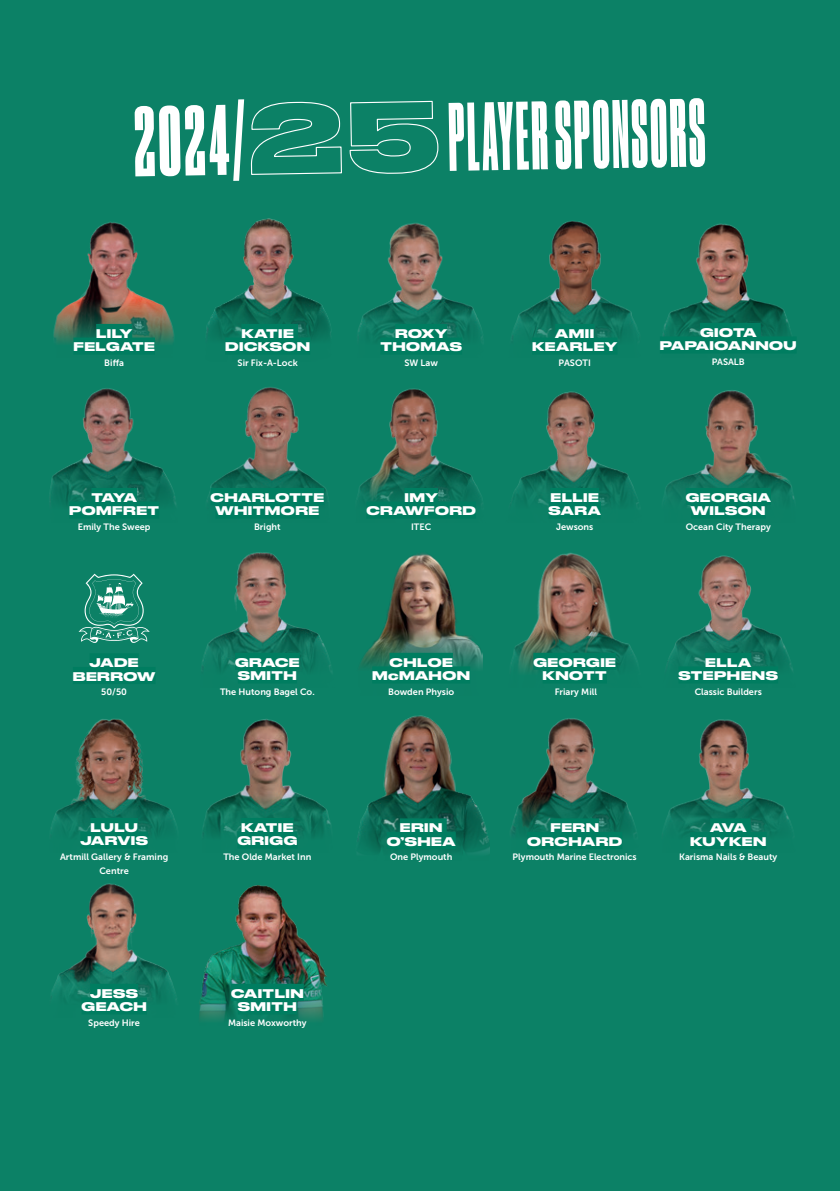
<style>
.page{position:relative;width:840px;height:1191px;background:#fff}
.page>*{position:absolute;margin:0;border:0;box-sizing:border-box;transform-origin:0 0}
.t1{font:91.4px "Druk X Condensed Super";color:#fff;scale:.77 1}
.t2{font:700 11.8px/13.6px "Druk Wide";letter-spacing:.04em;color:#fff;text-align:center}
.t3{font:9.2px/14.4px "Museo Sans 700";color:#fff;text-align:center}
.s1{font-size:93.8px}
.s2{font-family:"Druk Wide";font-weight:700;font-size:93.8px}
</style>
<div class="page">
<div style="left:0;top:0;width:839px;height:1191px;background:#0c8166"></div>
<img style="left:53px;top:222px;width:121px;height:122px">
<div style="left:96px;top:324px;width:36px;height:17px;background:#007d60"></div>
<div style="left:73px;top:337px;width:82px;height:17px;background:#007d60"></div>
<img style="left:662px;top:223px;width:129px;height:113px">
<div style="left:699px;top:323px;width:61px;height:17px;background:#007d60"></div>
<div style="left:659px;top:336px;width:137px;height:17px;background:#007d60"></div>
<img style="left:49px;top:388px;width:127px;height:118px">
<div style="left:91px;top:488px;width:46px;height:17px;background:#007d60"></div>
<div style="left:69px;top:501px;width:90px;height:17px;background:#007d60"></div>
<img style="left:206px;top:387px;width:123px;height:115px">
<div style="left:210px;top:488px;width:114px;height:17px;background:#007d60"></div>
<div style="left:215px;top:501px;width:104px;height:17px;background:#007d60"></div>
<img style="left:358px;top:388px;width:125px;height:117px">
<div style="left:404px;top:488px;width:34px;height:17px;background:#007d60"></div>
<div style="left:366px;top:501px;width:110px;height:17px;background:#007d60"></div>
<img style="left:513px;top:391px;width:126px;height:127px">
<div style="left:550px;top:488px;width:48px;height:17px;background:#007d60"></div>
<div style="left:548px;top:501px;width:52px;height:17px;background:#007d60"></div>
<img style="left:664px;top:390px;width:131px;height:118px">
<div style="left:685px;top:488px;width:85px;height:17px;background:#007d60"></div>
<div style="left:690px;top:501px;width:75px;height:17px;background:#007d60"></div>
<img style="left:201px;top:552px;width:131px;height:121px">
<div style="left:235px;top:653px;width:65px;height:17px;background:#007d60"></div>
<div style="left:238px;top:666px;width:59px;height:17px;background:#007d60"></div>
<img style="left:360px;top:553px;width:122px;height:116px">
<div style="left:389px;top:653px;width:63px;height:17px;background:#007d60"></div>
<div style="left:372px;top:666px;width:98px;height:17px;background:#007d60"></div>
<img style="left:511px;top:552px;width:126px;height:131px">
<div style="left:533px;top:653px;width:83px;height:17px;background:#007d60"></div>
<div style="left:542px;top:666px;width:64px;height:17px;background:#007d60"></div>
<img style="left:666px;top:555px;width:127px;height:128px">
<div style="left:704px;top:653px;width:47px;height:17px;background:#007d60"></div>
<div style="left:678px;top:666px;width:99px;height:17px;background:#007d60"></div>
<img style="left:50px;top:718px;width:127px;height:118px">
<div style="left:90px;top:818px;width:48px;height:17px;background:#007d60"></div>
<div style="left:80px;top:831px;width:68px;height:17px;background:#007d60"></div>
<img style="left:510px;top:718px;width:127px;height:117px">
<div style="left:550px;top:818px;width:49px;height:17px;background:#007d60"></div>
<div style="left:527px;top:832px;width:95px;height:17px;background:#007d60"></div>
<img style="left:665px;top:719px;width:127px;height:116px">
<div style="left:709px;top:818px;width:41px;height:17px;background:#007d60"></div>
<div style="left:689px;top:832px;width:77px;height:17px;background:#007d60"></div>
<img style="left:51px;top:883px;width:126px;height:117px">
<div style="left:90px;top:983px;width:48px;height:17px;background:#007d60"></div>
<div style="left:81px;top:997px;width:66px;height:17px;background:#007d60"></div>
<img style="left:357px;top:223px;width:126px;height:117px">
<div style="left:395px;top:324px;width:52px;height:17px;background:#007d60"></div>
<div style="left:380px;top:337px;width:82px;height:17px;background:#007d60"></div>
<img style="left:511px;top:221px;width:127px;height:120px">
<div style="left:555px;top:324px;width:39px;height:17px;background:#007d60"></div>
<div style="left:532px;top:337px;width:85px;height:17px;background:#007d60"></div>
<img style="left:357px;top:715px;width:132px;height:139px">
<div style="left:399px;top:818px;width:47px;height:17px;background:#007d60"></div>
<div style="left:386px;top:832px;width:69px;height:17px;background:#007d60"></div>
<div style="left:89px;top:653px;width:50px;height:17px;background:#007d60"></div>
<div style="left:73px;top:667px;width:82px;height:17px;background:#007d60"></div>
<svg style="left:78px;top:573px;width:72px;height:70px"></svg>
<img style="left:206px;top:218px;width:125px;height:122px">
<div style="left:241px;top:324px;width:57px;height:17px;background:#007d60"></div>
<div style="left:225px;top:337px;width:85px;height:17px;background:#007d60"></div>
<img style="left:203px;top:719px;width:128px;height:118px">
<div style="left:241px;top:818px;width:52px;height:17px;background:#007d60"></div>
<div style="left:237px;top:831px;width:60px;height:17px;background:#007d60"></div>
<img style="left:199px;top:885px;width:129px;height:136px">
<div style="left:231px;top:983px;width:73px;height:17px;background:#007d60"></div>
<div style="left:238px;top:997px;width:59px;height:17px;background:#007d60"></div>
<p class="t1" style="left:133px;top:90px;width:742px;rotate:-1deg"><span class="s1">2024/</span><span class="s2">25</span>PLAYER SPONSORS</p>
<p class="t2" style="left:73px;top:325px;width:83px">LILY<br>FELGATE</p>
<p class="t3" style="left:104px;top:355px;width:21px">Biffa</p>
<p class="t2" style="left:225px;top:325px;width:86px">KATIE<br>DICKSON</p>
<p class="t3" style="left:237px;top:355px;width:62px">Sir Fix-A-Lock</p>
<p class="t2" style="left:395px;top:325px;width:53px">ROXY</p>
<p class="t2" style="left:380px;top:339px;width:83px">THOMAS</p>
<p class="t3" style="left:404px;top:355px;width:35px">SW Law</p>
<p class="t2" style="left:555px;top:325px;width:41px">AMII</p>
<p class="t2" style="left:532px;top:339px;width:87px">KEARLEY</p>
<p class="t3" style="left:558px;top:355px;width:34px">PASOTI</p>
<p class="t2" style="left:659px;top:324px;width:138px">GIOTA<br>PAPAIOANNOU</p>
<p class="t3" style="left:711px;top:354px;width:35px">PASALB</p>
<p class="t2" style="left:91px;top:489px;width:47px">TAYA</p>
<p class="t2" style="left:69px;top:503px;width:91px">POMFRET</p>
<p class="t3" style="left:78px;top:519px;width:74px">Emily The Sweep</p>
<p class="t2" style="left:89px;top:655px;width:51px">JADE</p>
<p class="t2" style="left:73px;top:668px;width:84px">BERROW</p>
<p class="t3" style="left:101px;top:685px;width:27px">50/50</p>
<p class="t2" style="left:210px;top:489px;width:115px">CHARLOTTE</p>
<p class="t2" style="left:215px;top:503px;width:105px">WHITMORE</p>
<p class="t3" style="left:254px;top:519px;width:28px">Bright</p>
<p class="t2" style="left:404px;top:489px;width:35px">IMY</p>
<p class="t2" style="left:366px;top:503px;width:111px">CRAWFORD</p>
<p class="t3" style="left:411px;top:519px;width:22px">ITEC</p>
<p class="t2" style="left:235px;top:654px;width:66px">GRACE</p>
<p class="t2" style="left:238px;top:668px;width:61px">SMITH</p>
<p class="t3" style="left:220px;top:684px;width:96px">The Hutong Bagel Co.</p>
<p class="t2" style="left:389px;top:654px;width:65px">CHLOE</p>
<p class="t2" style="left:372px;top:668px;width:99px">McMAHON</p>
<p class="t3" style="left:388px;top:684px;width:68px">Bowden Physio</p>
<p class="t2" style="left:550px;top:489px;width:50px">ELLIE</p>
<p class="t2" style="left:548px;top:503px;width:54px">SARA</p>
<p class="t3" style="left:555px;top:519px;width:39px">Jewsons</p>
<p class="t2" style="left:533px;top:654px;width:84px">GEORGIE</p>
<p class="t2" style="left:542px;top:668px;width:66px">KNOTT</p>
<p class="t3" style="left:554px;top:684px;width:44px">Friary Mill</p>
<p class="t2" style="left:685px;top:489px;width:86px">GEORGIA</p>
<p class="t2" style="left:690px;top:503px;width:76px">WILSON</p>
<p class="t3" style="left:685px;top:519px;width:86px">Ocean City Therapy</p>
<p class="t2" style="left:704px;top:654px;width:48px">ELLA</p>
<p class="t2" style="left:678px;top:668px;width:101px">STEPHENS</p>
<p class="t3" style="left:694px;top:684px;width:69px">Classic Builders</p>
<p class="t2" style="left:90px;top:819px;width:49px">LULU</p>
<p class="t2" style="left:80px;top:833px;width:69px">JARVIS</p>
<p class="t3" style="left:60px;top:849px;width:110px">Artmill Gallery &amp; Framing<br>Centre</p>
<p class="t2" style="left:90px;top:985px;width:49px">JESS</p>
<p class="t2" style="left:81px;top:999px;width:67px">GEACH</p>
<p class="t3" style="left:88px;top:1015px;width:53px">Speedy Hire</p>
<p class="t2" style="left:241px;top:819px;width:54px">KATIE</p>
<p class="t2" style="left:237px;top:833px;width:62px">GRIGG</p>
<p class="t3" style="left:223px;top:849px;width:89px">The Olde Market Inn</p>
<p class="t2" style="left:231px;top:985px;width:74px">CAITLIN</p>
<p class="t2" style="left:238px;top:999px;width:61px">SMITH</p>
<p class="t3" style="left:228px;top:1015px;width:80px">Maisie Moxworthy</p>
<p class="t2" style="left:399px;top:820px;width:44px">ERIN</p>
<p class="t2" style="left:386px;top:833px;width:70px">O’SHEA</p>
<p class="t3" style="left:390px;top:850px;width:64px">One Plymouth</p>
<p class="t2" style="left:550px;top:820px;width:50px">FERN</p>
<p class="t2" style="left:527px;top:833px;width:96px">ORCHARD</p>
<p class="t3" style="left:512px;top:850px;width:126px">Plymouth Marine Electronics</p>
<p class="t2" style="left:709px;top:820px;width:38px">AVA</p>
<p class="t2" style="left:689px;top:833px;width:78px">KUYKEN</p>
<p class="t3" style="left:678px;top:850px;width:100px">Karisma Nails &amp; Beauty</p>
</div>
